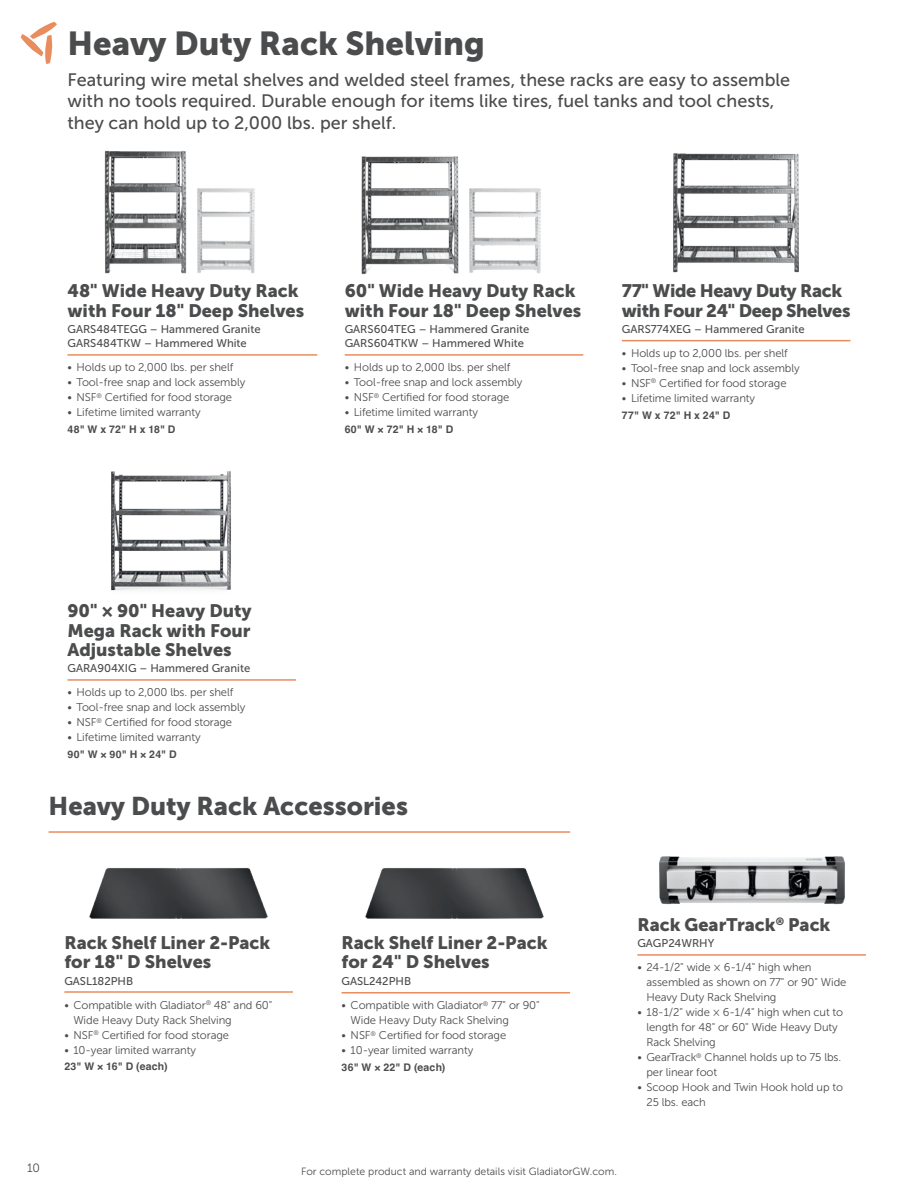
<style>
.page{position:relative;width:918px;height:1188px;background:#fff}
.page>*{position:absolute;margin:0;border:0;box-sizing:border-box;transform-origin:0 0}
.t1{font:33px "Museo Sans 900";color:#4b4c4d}
.t2{font:25.5px "Museo Sans 900";color:#4b4c4d}
.t3{font:18px/19.5px "Museo Sans 900";color:#4b4c4d}
.t4{font:18px/21.6px "Museo Sans 500";color:#4b4c4d}
.t5{font:18px/19.5px "Museo Sans 900";letter-spacing:-.02em;color:#4b4c4d}
.t6{font:12px "Museo Sans 300";color:#4b4c4d}
.t7{font:11.25px/15px "Museo Sans 300";letter-spacing:-.01em;color:#4b4c4d}
.Model_Number_with_Ru{font:11.25px/14.2px "Museo Sans 500";color:#4b4c4d}
.Dimensions{font:700 10.5px "Helvetica";letter-spacing:.025em;color:#4b4c4d}
.t8{font:10.5px "Museo Sans 300";color:#4b4c4d}
</style>
<div class="page">
<svg style="left:21px;top:22px;width:36px;height:42px"></svg>
<img style="left:111px;top:471px;width:120px;height:120px">
<hr style="left:637px;top:954px;width:229px;height:2px;background:#e98d5e">
<hr style="left:622px;top:340px;width:228px;height:1px;background:#e98d5e">
<hr style="left:68px;top:679px;width:228px;height:2px;background:#e98d5e">
<hr style="left:68px;top:354px;width:249px;height:2px;background:#e98d5e">
<hr style="left:64px;top:991px;width:229px;height:2px;background:#e98d5e">
<hr style="left:342px;top:992px;width:228px;height:2px;background:#e98d5e">
<hr style="left:345px;top:354px;width:238px;height:2px;background:#e98d5e">
<img style="left:673px;top:153px;width:126px;height:120px">
<img style="left:361px;top:156px;width:98px;height:119px">
<img style="left:104px;top:150px;width:83px;height:124px">
<img style="left:89px;top:868px;width:179px;height:51px">
<img style="left:365px;top:868px;width:179px;height:51px">
<img style="left:659px;top:856px;width:186px;height:49px">
<img style="left:197px;top:188px;width:58px;height:85px">
<img style="left:469px;top:188px;width:72px;height:86px">
<hr style="left:49px;top:831px;width:521px;height:2px;background:#e98d5e">
<p class="t1" style="left:68px;top:24px;width:419px">Heavy Duty Rack Shelving</p>
<p class="t4" style="left:68px;top:69px;width:724px">Featuring wire metal shelves and welded steel frames, these racks are easy to assemble with no tools required. Durable enough for items like tires, fuel tanks and tool chests, they can hold up to 2,000 lbs. per shelf.</p>
<p class="t3" style="left:68px;top:281px;width:238px">48" Wide Heavy Duty Rack with Four 18" Deep Shelves</p>
<p class="Model_Number_with_Ru" style="left:68px;top:322px;width:195px">GARS484TEGG – Hammered Granite<br>GARS484TKW – Hammered White</p>
<p class="t7" style="left:68px;top:360px;width:167px">• Holds up to 2,000 lbs. per shelf</p>
<p class="t7" style="left:68px;top:375px;width:179px">• Tool-free snap and lock assembly</p>
<p class="t7" style="left:68px;top:390px;width:166px">• NSF<sup>®</sup> Certified for food storage</p>
<p class="t7" style="left:68px;top:405px;width:135px">• Lifetime limited warranty</p>
<p class="Dimensions" style="left:68px;top:423px;width:110px">48" W x 72" H x 18" D</p>
<p class="t3" style="left:345px;top:281px;width:238px">60" Wide Heavy Duty Rack with Four 18" Deep Shelves</p>
<p class="Model_Number_with_Ru" style="left:345px;top:322px;width:186px">GARS604TEG – Hammered Granite<br>GARS604TKW – Hammered White</p>
<p class="t7" style="left:345px;top:360px;width:167px">• Holds up to 2,000 lbs. per shelf</p>
<p class="t7" style="left:345px;top:375px;width:179px">• Tool-free snap and lock assembly</p>
<p class="t7" style="left:345px;top:390px;width:166px">• NSF<sup>®</sup> Certified for food storage</p>
<p class="t7" style="left:345px;top:405px;width:135px">• Lifetime limited warranty</p>
<p class="Dimensions" style="left:345px;top:423px;width:110px">60" W × 72" H × 18" D</p>
<p class="t5" style="left:622px;top:281px;width:230px">77" Wide Heavy Duty Rack with Four 24" Deep Shelves</p>
<p class="Model_Number_with_Ru" style="left:622px;top:322px;width:184px">GARS774XEG – Hammered Granite</p>
<p class="t7" style="left:622px;top:346px;width:167px">• Holds up to 2,000 lbs. per shelf</p>
<p class="t7" style="left:622px;top:361px;width:179px">• Tool-free snap and lock assembly</p>
<p class="t7" style="left:622px;top:376px;width:166px">• NSF<sup>®</sup> Certified for food storage</p>
<p class="t7" style="left:622px;top:391px;width:135px">• Lifetime limited warranty</p>
<p class="Dimensions" style="left:622px;top:409px;width:110px">77" W x 72" H x 24" D</p>
<p class="t3" style="left:68px;top:601px;width:186px;text-align:justify">90" × 90" Heavy Duty Mega Rack with Four Adjustable Shelves</p>
<p class="Model_Number_with_Ru" style="left:68px;top:661px;width:184px">GARA904XIG – Hammered Granite</p>
<p class="t7" style="left:68px;top:685px;width:167px">• Holds up to 2,000 lbs. per shelf</p>
<p class="t7" style="left:68px;top:700px;width:179px">• Tool-free snap and lock assembly</p>
<p class="t7" style="left:68px;top:715px;width:166px">• NSF<sup>®</sup> Certified for food storage</p>
<p class="t7" style="left:68px;top:730px;width:135px">• Lifetime limited warranty</p>
<p class="Dimensions" style="left:68px;top:748px;width:111px">90" W × 90" H × 24" D</p>
<p class="t2" style="left:49px;top:792px;width:361px">Heavy Duty Rack Accessories</p>
<p class="t3" style="left:64px;top:932px;width:207px">Rack Shelf Liner 2-Pack for 18" D Shelves</p>
<p class="Model_Number_with_Ru" style="left:64px;top:974px;width:70px">GASL182PHB</p>
<p class="t7" style="left:73px;top:997px;width:201px;text-indent:-9px">• Compatible with Gladiator<sup>®</sup> 48" and 60"<br>Wide Heavy Duty Rack Shelving</p>
<p class="t7" style="left:64px;top:1027px;width:166px">• NSF<sup>®</sup> Certified for food storage</p>
<p class="t7" style="left:64px;top:1042px;width:133px">• 10-year limited warranty</p>
<p class="t3" style="left:342px;top:932px;width:207px">Rack Shelf Liner 2-Pack for 24" D Shelves</p>
<p class="Model_Number_with_Ru" style="left:342px;top:974px;width:71px">GASL242PHB</p>
<p class="t7" style="left:351px;top:998px;width:191px;text-indent:-9px">• Compatible with Gladiator<sup>®</sup> 77" or 90"<br>Wide Heavy Duty Rack Shelving</p>
<p class="t7" style="left:342px;top:1028px;width:166px">• NSF<sup>®</sup> Certified for food storage</p>
<p class="t7" style="left:342px;top:1043px;width:133px">• 10-year limited warranty</p>
<p class="Dimensions" style="left:64px;top:1060px;width:105px">23" W × 16" D (each)</p>
<p class="Dimensions" style="left:342px;top:1061px;width:105px">36" W × 22" D (each)</p>
<p class="t3" style="left:637px;top:915px;width:194px">Rack GearTrack<sup>®</sup> Pack</p>
<p class="Model_Number_with_Ru" style="left:637px;top:936px;width:79px">GAGP24WRHY</p>
<p class="t7" style="left:646px;top:960px;width:202px;text-indent:-9px">• 24-1/2" wide × 6-1/4" high when assembled as shown on 77" or 90" Wide<br>Heavy Duty Rack Shelving</p>
<p class="t7" style="left:646px;top:1005px;width:198px;text-indent:-9px">• 18-1/2" wide × 6-1/4" high when cut to length for 48" or 60" Wide Heavy Duty<br>Rack Shelving</p>
<p class="t7" style="left:646px;top:1050px;width:196px;text-indent:-9px">• GearTrack<sup>®</sup> Channel holds up to 75 lbs. per linear foot</p>
<p class="t7" style="left:646px;top:1080px;width:198px;text-indent:-9px">• Scoop Hook and Twin Hook hold up to<br>25 lbs. each</p>
<p class="t6" style="left:27px;top:1161px;width:15px">10</p>
<p class="t8" style="left:301px;top:1165px;width:317px">For complete product and warranty details visit GladiatorGW.com.</p>
</div>
